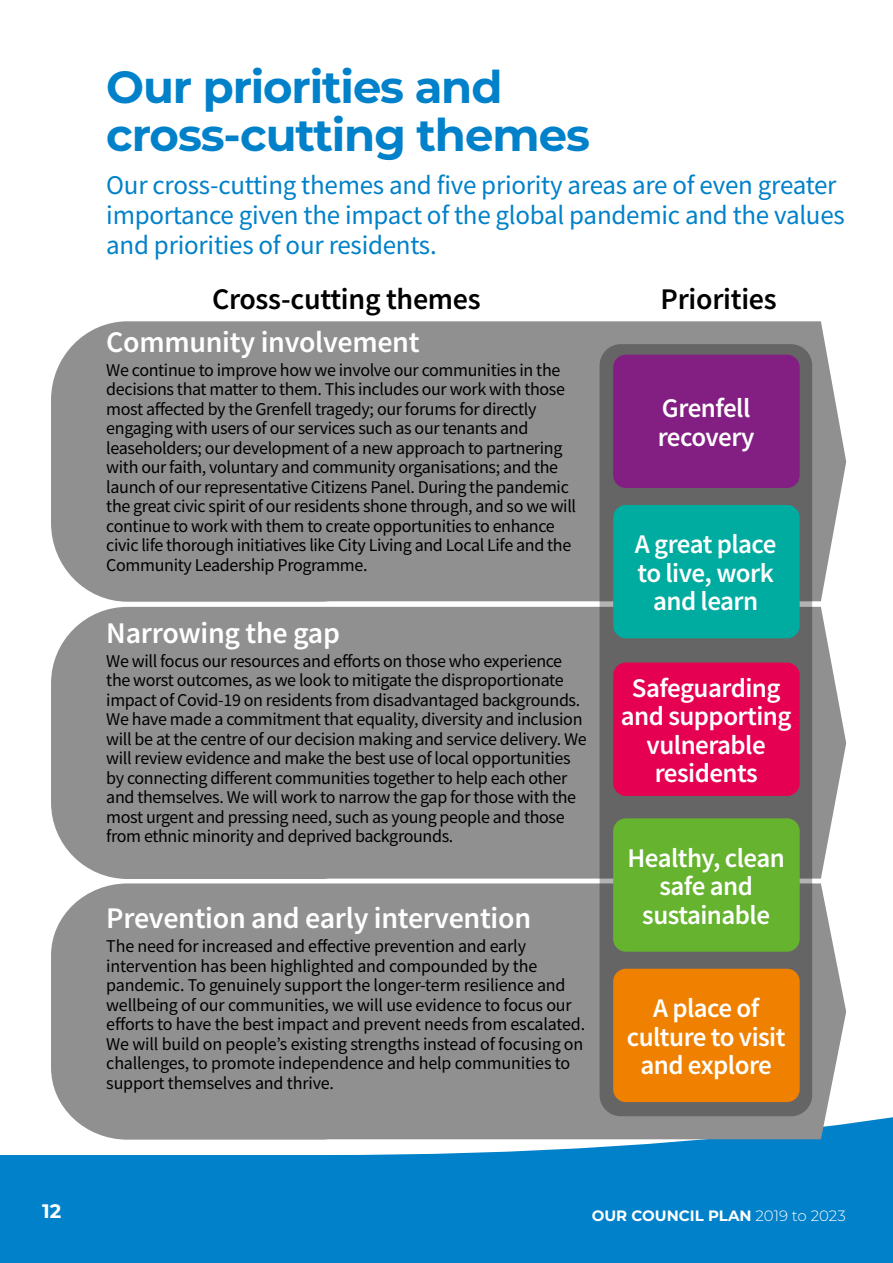
<style>
.page{position:relative;width:893px;height:1263px;background:#fff}
.page>*{position:absolute;margin:0;border:0;box-sizing:border-box;transform-origin:0 0}
.Heading_Fonts{font:700 45px/48px "Montserrat";letter-spacing:-.025em;color:#0081c9}
.Sub_Heading_blue{font:600 30px "Source Sans Pro";letter-spacing:-.01em;color:#fff}
.Sub_Heading_blue-2{font:600 30px "Source Sans Pro";letter-spacing:-.01em;color:#000}
.Sub_Heading{font:600 27px/28.5px "Source Sans Pro";letter-spacing:-.02em;color:#fff;text-align:center}
.Intro{font:27px/30px "Source Sans Pro";letter-spacing:-.01em;color:#0081c9}
.t1{font:700 19.5px "Montserrat";color:#fff}
.Text_1_column{font:18px/19.5px "Source Sans Pro";letter-spacing:-.02em;color:#000}
.t2{font:700 15px "Montserrat";color:#fff}
.s1{font-weight:300}
</style>
<div class="page">
<svg style="left:0;top:742px;width:893px;height:521px;fill:#0081c9"></svg>
<div style="left:51px;top:607px;width:795px;height:272px;background:#909090"></div>
<div style="left:51px;top:321px;width:795px;height:281px;background:#909090"></div>
<div style="left:51px;top:883px;width:795px;height:257px;background:#909090"></div>
<div style="left:600px;top:344px;width:212px;height:772px;background:#656565;border-radius:21px"></div>
<div style="left:613px;top:505px;width:187px;height:133px;background:#00aba0;border-radius:13px"></div>
<div style="left:613px;top:662px;width:187px;height:134px;background:#e50051;border-radius:13px"></div>
<div style="left:613px;top:818px;width:187px;height:134px;background:#65b32e;border-radius:13px"></div>
<div style="left:613px;top:969px;width:187px;height:133px;background:#f08100;border-radius:13px"></div>
<div style="left:613px;top:355px;width:187px;height:133px;background:#831f82;border-radius:13px"></div>
<h1 class="Heading_Fonts" style="left:106px;top:61px;width:485px">Our priorities and cross-cutting themes</h1>
<h1 class="Intro" style="left:106px;top:170px;width:740px">Our cross-cutting themes and five priority areas are of even greater importance given the impact of the global pandemic and the values and priorities of our residents.</h1>
<h1 class="Sub_Heading_blue-2" style="left:212px;top:279px;width:270px">Cross-cutting themes</h1>
<h1 class="Sub_Heading_blue-2" style="left:661px;top:279px;width:118px">Priorities</h1>
<h1 class="Sub_Heading_blue" style="left:106px;top:322px;width:315px">Community involvement</h1>
<p class="Text_1_column" style="left:106px;top:360px;width:471px">We continue to improve how we involve our communities in the decisions that matter to them. This includes our work with those most affected by the Grenfell tragedy; our forums for directly engaging with users of our services such as our tenants and leaseholders; our development of a new approach to partnering with our faith, voluntary and community organisations; and the launch of our representative Citizens Panel. During the pandemic the great civic spirit of our residents shone through, and so we will continue to work with them to create opportunities to enhance civic life thorough initiatives like City Living and Local Life and the Community Leadership Programme.</p>
<h1 class="Sub_Heading_blue" style="left:106px;top:613px;width:235px">Narrowing the gap</h1>
<p class="Text_1_column" style="left:106px;top:651px;width:482px">We will focus our resources and efforts on those who experience the worst outcomes, as we look to mitigate the disproportionate impact of Covid-19 on residents from disadvantaged backgrounds.<br>We have made a commitment that equality, diversity and inclusion will be at the centre of our decision making and service delivery. We will review evidence and make the best use of local opportunities by connecting different communities together to help each other and themselves. We will work to narrow the gap for those with the most urgent and pressing need, such as young people and those from ethnic minority and deprived backgrounds.</p>
<h1 class="Sub_Heading_blue" style="left:106px;top:898px;width:426px">Prevention and early intervention</h1>
<p class="Text_1_column" style="left:106px;top:936px;width:480px">The need for increased and effective prevention and early intervention has been highlighted and compounded by the pandemic. To genuinely support the longer-term resilience and wellbeing of our communities, we will use evidence to focus our efforts to have the best impact and prevent needs from escalated.<br>We will build on people’s existing strengths instead of focusing on challenges, to promote independence and help communities to support themselves and thrive.</p>
<h1 class="Sub_Heading" style="left:658px;top:394px;width:98px;text-align:left">Grenfell recovery</h1>
<h1 class="Sub_Heading" style="left:635px;top:530px;width:143px">A great place to live, work and learn</h1>
<h1 class="Sub_Heading" style="left:621px;top:673px;width:172px">Safeguarding and supporting vulnerable residents</h1>
<h1 class="Sub_Heading" style="left:627px;top:843px;width:159px">Healthy, clean safe and sustainable</h1>
<h1 class="Sub_Heading" style="left:627px;top:993px;width:160px">A place of culture to visit and explore</h1>
<p class="t1" style="left:42px;top:1197px;width:21px">12</p>
<p class="t2" style="left:592px;top:1205px;width:256px">OUR COUNCIL PLAN <span class="s1">2019 to 2023</span></p>
</div>
